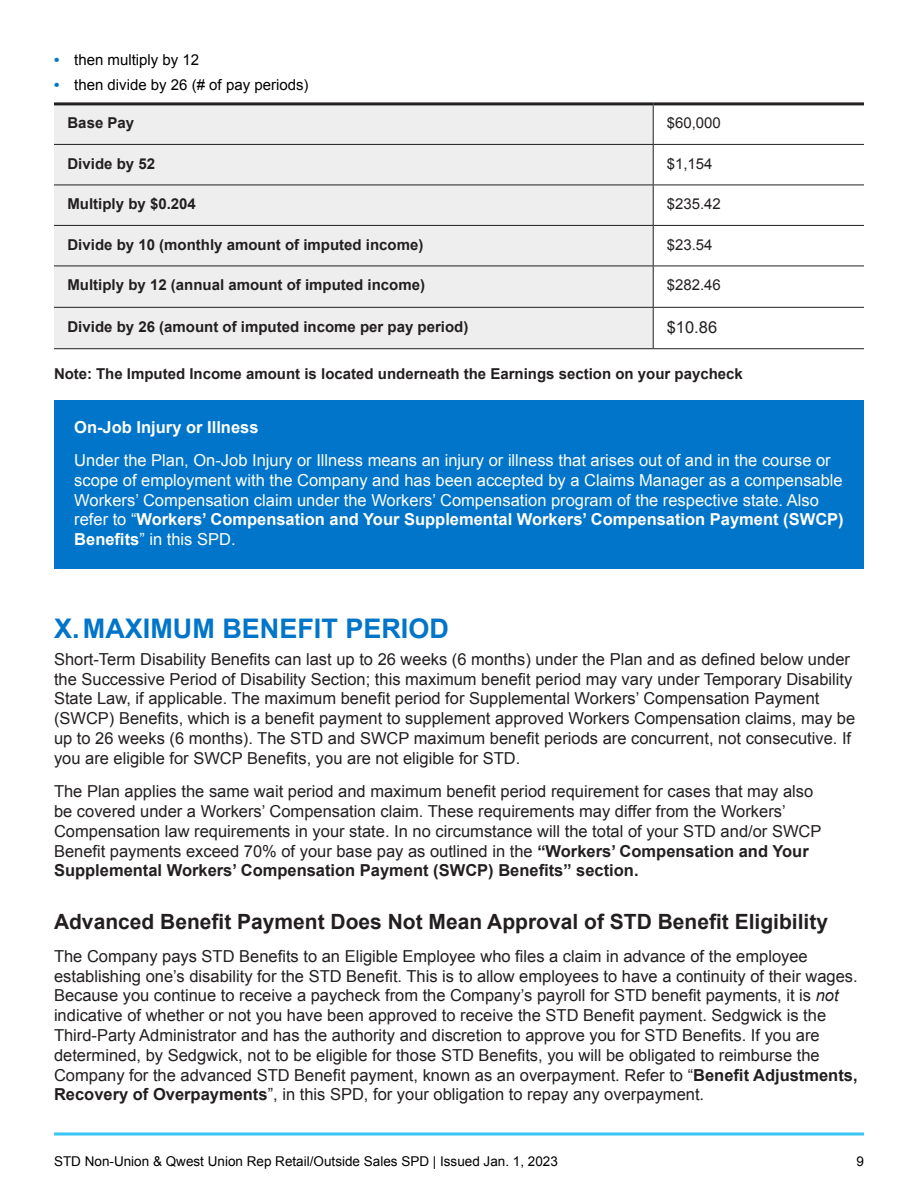
<style>
.page{position:relative;width:918px;height:1188px;background:#fff}
.page>*{position:absolute;margin:0;border:0;box-sizing:border-box;transform-origin:0 0}
.t1{font:700 27px "Arial";color:#0075c9}
.t2{font:700 21px "Arial";color:#231f20}
.t3{font:16.5px/19.8px "Arial";color:#231f20}
.t4{font:16.5px/19.8px "Arial";color:#fff}
.t5{font:700 16.5px "Arial";color:#fff}
.t6{font:700 15px "Arial";color:#231f20}
.t7{font:15px "Arial";color:#000}
.t8{font:15px "Arial";color:#231f20}
.t9{font:13.5px "Arial";color:#000}
.s1{font-weight:700;color:#0075c9}
.s2{font-weight:700}
.s3{font-style:italic}
</style>
<div class="page">
<svg style="left:54px;top:1132px;width:810px;height:4px;background:#69d4f6"></svg>
<div style="left:54px;top:400px;width:810px;height:56px;background:#0075c9"></div>
<div style="left:54px;top:434px;width:810px;height:135px;background:#0075c9"></div>
<div style="left:54px;top:105px;width:599px;height:243px;background:#eee"></div>
<svg style="left:654px;top:105px;width:210px;height:202px"></svg>
<hr style="left:54px;top:102px;width:599px;height:3px;background:#231f20">
<hr style="left:653px;top:102px;width:211px;height:3px;background:#231f20">
<hr style="left:653px;top:105px;width:1px;height:39px;background:#231f20">
<hr style="left:54px;top:144px;width:599px;height:1px;background:#231f20">
<hr style="left:653px;top:144px;width:211px;height:1px;background:#231f20">
<hr style="left:653px;top:145px;width:1px;height:40px;background:#231f20">
<hr style="left:54px;top:185px;width:599px;height:1px;background:#231f20">
<hr style="left:653px;top:185px;width:211px;height:1px;background:#231f20">
<hr style="left:653px;top:185px;width:1px;height:40px;background:#231f20">
<hr style="left:54px;top:225px;width:599px;height:1px;background:#231f20">
<hr style="left:653px;top:225px;width:211px;height:1px;background:#231f20">
<hr style="left:653px;top:226px;width:1px;height:40px;background:#231f20">
<hr style="left:54px;top:266px;width:599px;height:1px;background:#231f20">
<hr style="left:653px;top:266px;width:211px;height:1px;background:#231f20">
<hr style="left:653px;top:266px;width:1px;height:41px;background:#231f20">
<hr style="left:54px;top:307px;width:599px;height:1px;background:#231f20">
<hr style="left:653px;top:307px;width:211px;height:1px;background:#231f20">
<hr style="left:653px;top:308px;width:1px;height:40px;background:#231f20">
<hr style="left:54px;top:348px;width:599px;height:1px;background:#231f20">
<hr style="left:653px;top:348px;width:211px;height:1px;background:#231f20">
<p class="t7" style="left:54px;top:50px;width:147px"><span class="s1">•</span> then multiply by 12</p>
<p class="t7" style="left:54px;top:75px;width:256px"><span class="s1">•</span> then divide by 26 (# of pay periods)</p>
<p class="t6" style="left:68px;top:113px;width:68px">Base Pay</p>
<p class="t8" style="left:667px;top:113px;width:56px">$60,000</p>
<p class="t6" style="left:68px;top:154px;width:89px">Divide by 52</p>
<p class="t8" style="left:667px;top:154px;width:47px">$1,154</p>
<p class="t6" style="left:68px;top:194px;width:130px">Multiply by $0.204</p>
<p class="t8" style="left:667px;top:194px;width:56px">$235.42</p>
<p class="t6" style="left:68px;top:235px;width:357px">Divide by 10 (monthly amount of imputed income)</p>
<p class="t8" style="left:667px;top:235px;width:47px">$23.54</p>
<p class="t6" style="left:68px;top:275px;width:359px">Multiply by 12 (annual amount of imputed income)</p>
<p class="t8" style="left:667px;top:275px;width:56px">$282.46</p>
<p class="t6" style="left:68px;top:317px;width:402px">Divide by 26 (amount of imputed income per pay period)</p>
<p class="t3" style="left:667px;top:317px;width:52px">$10.86</p>
<p class="t6" style="left:54px;top:364px;width:690px">Note: The Imputed Income amount is located underneath the Earnings section on your paycheck</p>
<p class="t5" style="left:74px;top:416px;width:186px">On-Job Injury or Illness</p>
<p class="t4" style="left:74px;top:450px;width:771px">Under the Plan, On-Job Injury or Illness means an injury or illness that arises out of and in the course or scope of employment with the Company and has been accepted by a Claims Manager as a compensable Workers’ Compensation claim under the Workers’ Compensation program of the respective state. Also refer to “<span class="s2">Workers’ Compensation and Your Supplemental Workers’ Compensation Payment (SWCP)<br>Benefits</span>” in this SPD.</p>
<h1 class="t1" style="left:54px;top:611px;width:396px">X.MAXIMUM BENEFIT PERIOD</h1>
<p class="t3" style="left:54px;top:649px;width:803px">Short-Term Disability Benefits can last up to 26 weeks (6 months) under the Plan and as defined below under the Successive Period of Disability Section; this maximum benefit period may vary under Temporary Disability State Law, if applicable. The maximum benefit period for Supplemental Workers’ Compensation Payment (SWCP) Benefits, which is a benefit payment to supplement approved Workers Compensation claims, may be up to 26 weeks (6 months). The STD and SWCP maximum benefit periods are concurrent, not consecutive. If you are eligible for SWCP Benefits, you are not eligible for STD.</p>
<p class="t3" style="left:54px;top:782px;width:769px">The Plan applies the same wait period and maximum benefit period requirement for cases that may also be covered under a Workers’ Compensation claim. These requirements may differ from the Workers’ Compensation law requirements in your state. In no circumstance will the total of your STD and/or SWCP Benefit payments exceed 70% of your base pay as outlined in the <span class="s2">“Workers’ Compensation and Your Supplemental Workers’ Compensation Payment (SWCP) Benefits” section.</span></p>
<p class="t2" style="left:54px;top:907px;width:776px">Advanced Benefit Payment Does Not Mean Approval of STD Benefit Eligibility</p>
<p class="t3" style="left:54px;top:946px;width:805px">The Company pays STD Benefits to an Eligible Employee who files a claim in advance of the employee establishing one’s disability for the STD Benefit. This is to allow employees to have a continuity of their wages.<br>Because you continue to receive a paycheck from the Company’s payroll for STD benefit payments, it is <span class="s3">not </span>indicative of whether or not you have been approved to receive the STD Benefit payment. Sedgwick is the Third-Party Administrator and has the authority and discretion to approve you for STD Benefits. If you are determined, by Sedgwick, not to be eligible for those STD Benefits, you will be obligated to reimburse the Company for the advanced STD Benefit payment, known as an overpayment. Refer to “<span class="s2">Benefit Adjustments, Recovery of Overpayments</span>”, in this SPD, for your obligation to repay any overpayment.</p>
<p class="t9" style="left:54px;top:1152px;width:505px">STD Non-Union &amp; Qwest Union Rep Retail/Outside Sales SPD | Issued Jan. 1, 2023</p>
<p class="t9" style="left:856px;top:1152px;width:9px">9</p>
</div>
